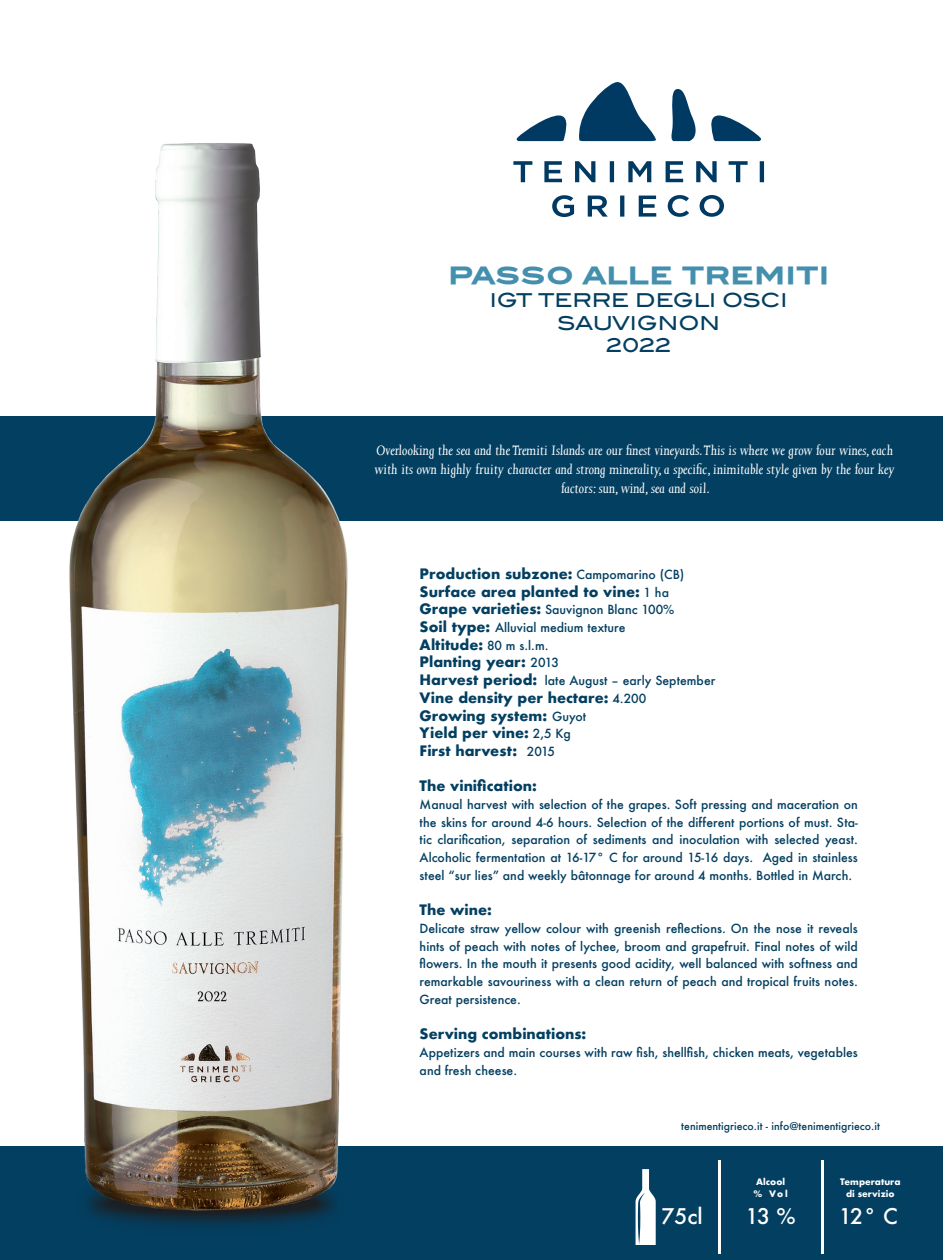
<style>
.page{position:relative;width:943px;height:1260px;background:#fff}
.page>*{position:absolute;margin:0;border:0;box-sizing:border-box;transform-origin:0 0}
.t1{font:28px "Blair ITCTT Bold";letter-spacing:-.01em;color:#438fad}
.t2{font:500 21px "Futura";color:#fff}
.t3{font:500 19.25px "Blair ITC";letter-spacing:-.005em;color:#033f61}
.t4{font:italic 15.75px/19.2px "Joanna";color:#fff;text-align:center}
.t5{font:700 14px "Futura";color:#033f61}
.t6{font:500 12.25px/17.7px "Futura";color:#033f61;text-align:justify}
.t7{font:500 10.5px "Futura";color:#033f61}
.t8{font:700 8.75px "Futura";color:#fff}
.s1{font-weight:500;font-size:12.25px}
.s2{font-weight:700;font-size:14px}
</style>
<div class="page">
<svg style="left:516px;top:115px;width:51px;height:26px"></svg>
<svg style="left:711px;top:115px;width:50px;height:26px"></svg>
<svg style="left:579px;top:82px;width:77px;height:59px"></svg>
<svg style="left:671px;top:89px;width:24px;height:52px"></svg>
<svg style="left:513px;top:161px;width:19px;height:21px"></svg>
<svg style="left:544px;top:161px;width:18px;height:21px"></svg>
<svg style="left:575px;top:161px;width:20px;height:21px"></svg>
<div style="left:609px;top:161px;width:5px;height:21px;background:#003a63"></div>
<svg style="left:628px;top:161px;width:23px;height:21px"></svg>
<svg style="left:665px;top:161px;width:18px;height:21px"></svg>
<svg style="left:696px;top:161px;width:20px;height:21px"></svg>
<svg style="left:728px;top:161px;width:19px;height:21px"></svg>
<svg style="left:759px;top:161px;width:5px;height:21px"></svg>
<svg style="left:552px;top:195px;width:22px;height:22px"></svg>
<svg style="left:587px;top:196px;width:20px;height:21px"></svg>
<svg style="left:620px;top:196px;width:4px;height:21px"></svg>
<svg style="left:638px;top:196px;width:18px;height:21px"></svg>
<svg style="left:667px;top:195px;width:22px;height:22px"></svg>
<svg style="left:699px;top:195px;width:25px;height:22px"></svg>
<div style="left:0;top:417px;width:943px;height:104px;background:#033f61"></div>
<div style="left:0;top:1147px;width:943px;height:113px;background:#033f61"></div>
<hr style="left:718px;top:1160px;width:2px;height:93px;background:#fff">
<hr style="left:821px;top:1160px;width:2px;height:93px;background:#fff">
<svg style="left:635px;top:1169px;width:20px;height:75px"></svg>
<img style="left:43px;top:143px;width:366px;height:1083px">
<p class="t1" style="left:448px;top:257px;width:382px">PASSO ALLE TREMITI</p>
<p class="t3" style="left:490px;top:288px;width:299px">IGT TERRE DEGLI OSCI</p>
<p class="t3" style="left:557px;top:311px;width:164px">SAUVIGNON</p>
<p class="t3" style="left:606px;top:334px;width:67px">2022</p>
<p class="t4" style="left:375px;top:440px;width:521px">Overlooking the sea and the Tremiti Islands are our finest vineyards.This is where we grow four wines, each with its own highly fruity character and strong minerality, a specific, inimitable style given by the four key factors: sun, wind, sea and soil.</p>
<p class="t5" style="left:419px;top:564px;width:266px">Production subzone: <span class="s1">Campomarino (CB)</span></p>
<p class="t5" style="left:419px;top:581px;width:251px">Surface area planted to vine: <span class="s1">1 ha</span></p>
<p class="t6" style="left:419px;top:601px;width:256px"><span class="s2">Grape varieties:</span> Sauvignon Blanc 100%</p>
<p class="t6" style="left:419px;top:618px;width:207px"><span class="s2">Soil type:</span> Alluvial medium texture</p>
<p class="t5" style="left:419px;top:634px;width:130px">Altitude: <span class="s1">80 m s.l.m.</span></p>
<p class="t5" style="left:419px;top:652px;width:141px">Planting year: <span class="s1">2013</span></p>
<p class="t6" style="left:419px;top:672px;width:297px"><span class="s2">Harvest period:</span> late August – early September</p>
<p class="t5" style="left:419px;top:687px;width:228px">Vine density per hectare: <span class="s1">4.200</span></p>
<p class="t5" style="left:419px;top:705px;width:168px">Growing system: <span class="s1">Guyot</span></p>
<p class="t5" style="left:419px;top:723px;width:153px">Yield per vine: <span class="s1">2,5 Kg</span></p>
<p class="t5" style="left:419px;top:741px;width:137px">First harvest: <span class="s1">2015</span></p>
<p class="t5" style="left:419px;top:776px;width:119px">The vinification:</p>
<p class="t6" style="left:419px;top:795px;width:439px">Manual harvest with selection of the grapes. Soft pressing and maceration on the skins for around 4-6 hours. Selection of the different portions of must. Sta&shy;tic clarification, separation of sediments and inoculation with selected yeast.<br>Alcoholic fermentation at 16-17° C for around 15-16 days. Aged in stainless steel “sur lies” and weekly bâtonnage for around 4 months. Bottled in March.</p>
<p class="t5" style="left:419px;top:900px;width:74px">The wine:</p>
<p class="t6" style="left:419px;top:919px;width:439px">Delicate straw yellow colour with greenish reflections. On the nose it reveals hints of peach with notes of lychee, broom and grapefruit. Final notes of wild flowers. In the mouth it presents good acidity, well balanced with softness and remarkable savouriness with a clean return of peach and tropical fruits notes.<br>Great persistence.</p>
<p class="t5" style="left:419px;top:1024px;width:168px">Serving combinations:</p>
<p class="t6" style="left:419px;top:1043px;width:439px">Appetizers and main courses with raw fish, shellfish, chicken meats, vegetables and fresh cheese.</p>
<p class="t7" style="left:681px;top:1118px;width:200px">tenimentigrieco.it - info@tenimentigrieco.it</p>
<p class="t2" style="left:661px;top:1202px;width:43px">75cl</p>
<p class="t8" style="left:756px;top:1175px;width:30px">Alcool</p>
<p class="t8" style="left:753px;top:1187px;width:36px">% Vol</p>
<p class="t2" style="left:745px;top:1202px;width:52px">13 %</p>
<p class="t8" style="left:840px;top:1175px;width:62px">Temperatura</p>
<p class="t8" style="left:846px;top:1187px;width:50px">di servizio</p>
<p class="t2" style="left:838px;top:1202px;width:60px">12° C</p>
</div>
